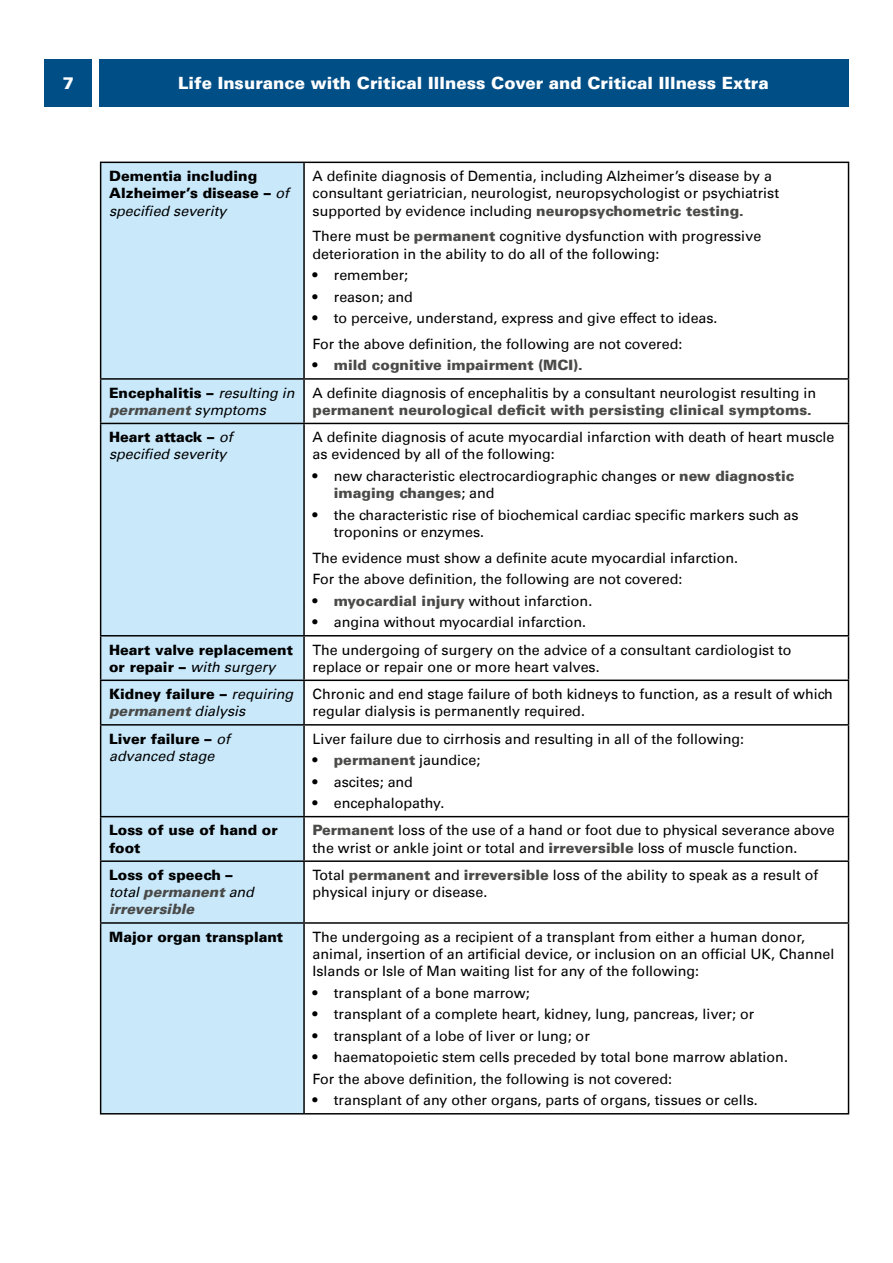
<style>
.page{position:relative;width:893px;height:1263px;background:#fff}
.page>*{position:absolute;margin:0;border:0;box-sizing:border-box;transform-origin:0 0}
.t1{font:900 16.95px "Univers LT";color:#fff}
.Body_text_P{font:14.25px/17.2px "Univers LT";color:#000}
.Body_text_P-2{font:italic 14.25px/17.2px "Univers LT";color:#000}
.Body_text_P-3{font:900 14.25px/17.2px "Univers LT";color:#000}
.Body_text_P-4{font:italic 900 14.25px/17.2px "Univers LT";color:#4a4a49}
.t2{font:900 14.25px "Univers LT";color:#4a4a49}
.s1{font-weight:400;font-style:italic}
.s2{font-weight:900;color:#4a4a49}
.s3{font-weight:400;color:#000}
.s4{font-weight:900;font-style:normal}
.s5{font-style:normal;color:#000}
</style>
<div class="page">
<div style="left:99px;top:60px;width:749px;height:47px;background:#004e86"></div>
<div style="left:45px;top:60px;width:47px;height:47px;background:#004e86"></div>
<div style="left:101px;top:163px;width:202px;height:950px;background:#c9e9fb"></div>
<hr style="left:100px;top:162px;width:204px;height:1px;background:#000">
<hr style="left:100px;top:163px;width:1px;height:215px;background:#000">
<hr style="left:304px;top:162px;width:545px;height:1px;background:#000">
<hr style="left:303px;top:163px;width:2px;height:215px;background:#000">
<hr style="left:848px;top:163px;width:1px;height:215px;background:#000">
<hr style="left:100px;top:378px;width:204px;height:2px;background:#000">
<hr style="left:100px;top:380px;width:1px;height:43px;background:#000">
<hr style="left:304px;top:378px;width:545px;height:2px;background:#000">
<hr style="left:303px;top:380px;width:2px;height:43px;background:#000">
<hr style="left:848px;top:380px;width:1px;height:43px;background:#000">
<hr style="left:100px;top:423px;width:204px;height:1px;background:#000">
<hr style="left:100px;top:424px;width:1px;height:211px;background:#000">
<hr style="left:304px;top:423px;width:545px;height:1px;background:#000">
<hr style="left:303px;top:424px;width:2px;height:211px;background:#000">
<hr style="left:848px;top:424px;width:1px;height:211px;background:#000">
<hr style="left:100px;top:635px;width:204px;height:1px;background:#000">
<hr style="left:100px;top:636px;width:1px;height:43px;background:#000">
<hr style="left:304px;top:635px;width:545px;height:1px;background:#000">
<hr style="left:303px;top:636px;width:2px;height:43px;background:#000">
<hr style="left:848px;top:636px;width:1px;height:43px;background:#000">
<hr style="left:100px;top:679px;width:204px;height:2px;background:#000">
<hr style="left:100px;top:681px;width:1px;height:43px;background:#000">
<hr style="left:304px;top:679px;width:545px;height:2px;background:#000">
<hr style="left:303px;top:681px;width:2px;height:43px;background:#000">
<hr style="left:848px;top:681px;width:1px;height:43px;background:#000">
<hr style="left:100px;top:724px;width:204px;height:2px;background:#000">
<hr style="left:100px;top:726px;width:1px;height:90px;background:#000">
<hr style="left:304px;top:724px;width:545px;height:2px;background:#000">
<hr style="left:303px;top:726px;width:2px;height:90px;background:#000">
<hr style="left:848px;top:726px;width:1px;height:90px;background:#000">
<hr style="left:100px;top:816px;width:204px;height:1px;background:#000">
<hr style="left:100px;top:817px;width:1px;height:43px;background:#000">
<hr style="left:304px;top:816px;width:545px;height:1px;background:#000">
<hr style="left:303px;top:817px;width:2px;height:43px;background:#000">
<hr style="left:848px;top:817px;width:1px;height:43px;background:#000">
<hr style="left:100px;top:860px;width:204px;height:2px;background:#000">
<hr style="left:100px;top:862px;width:1px;height:60px;background:#000">
<hr style="left:304px;top:860px;width:545px;height:2px;background:#000">
<hr style="left:303px;top:862px;width:2px;height:60px;background:#000">
<hr style="left:848px;top:862px;width:1px;height:60px;background:#000">
<hr style="left:100px;top:922px;width:204px;height:2px;background:#000">
<hr style="left:100px;top:924px;width:1px;height:189px;background:#000">
<hr style="left:304px;top:922px;width:545px;height:2px;background:#000">
<hr style="left:303px;top:924px;width:2px;height:189px;background:#000">
<hr style="left:848px;top:924px;width:1px;height:189px;background:#000">
<hr style="left:100px;top:1113px;width:204px;height:1px;background:#000">
<hr style="left:304px;top:1113px;width:545px;height:1px;background:#000">
<p class="t1" style="left:63px;top:73px;width:13px">7</p>
<p class="t1" style="left:178px;top:73px;width:592px">Life Insurance with Critical Illness Cover and Critical Illness Extra</p>
<p class="Body_text_P-3" style="left:109px;top:167px;width:181px">Dementia including<br>Alzheimer’s disease – <span class="s1">of specified severity</span></p>
<p class="Body_text_P" style="left:313px;top:168px;width:468px">A definite diagnosis of Dementia, including Alzheimer’s disease by a consultant geriatrician, neurologist, neuropsychologist or psychiatrist supported by evidence including <span class="s2">neuropsychometric testing.</span></p>
<p class="Body_text_P" style="left:313px;top:228px;width:450px">There must be <span class="s2">permanent</span> cognitive dysfunction with progressive deterioration in the ability to do all of the following:</p>
<p class="Body_text_P" style="left:313px;top:267px;width:97px">• remember;</p>
<p class="Body_text_P" style="left:313px;top:288px;width:102px">• reason; and</p>
<p class="Body_text_P" style="left:313px;top:310px;width:407px">• to perceive, understand, express and give effect to ideas.</p>
<p class="Body_text_P" style="left:313px;top:335px;width:371px">For the above definition, the following are not covered:</p>
<p class="t2" style="left:313px;top:356px;width:272px"><span class="s3">•</span> mild cognitive impairment (MCI).</p>
<p class="Body_text_P-2" style="left:109px;top:384px;width:187px"><span class="s4">Encephalitis –</span> resulting in <span class="s2">permanent</span> symptoms</p>
<p class="Body_text_P" style="left:313px;top:384px;width:505px">A definite diagnosis of encephalitis by a consultant neurologist resulting in <span class="s2">permanent neurological deficit with persisting clinical symptoms.</span></p>
<p class="Body_text_P-2" style="left:109px;top:429px;width:125px"><span class="s4">Heart attack –</span> of specified severity</p>
<p class="Body_text_P" style="left:313px;top:429px;width:523px">A definite diagnosis of acute myocardial infarction with death of heart muscle as evidenced by all of the following:</p>
<p class="Body_text_P" style="left:334px;top:467px;width:462px;text-indent:-21px">• new characteristic electrocardiographic changes or <span class="s2">new diagnostic imaging changes</span>; and</p>
<p class="Body_text_P" style="left:334px;top:506px;width:466px;text-indent:-21px">• the characteristic rise of biochemical cardiac specific markers such as troponins or enzymes.</p>
<p class="Body_text_P" style="left:313px;top:549px;width:427px">The evidence must show a definite acute myocardial infarction.</p>
<p class="Body_text_P" style="left:313px;top:571px;width:371px">For the above definition, the following are not covered:</p>
<p class="Body_text_P" style="left:313px;top:592px;width:281px">• <span class="s2">myocardial injury</span> without infarction.</p>
<p class="Body_text_P" style="left:313px;top:614px;width:275px">• angina without myocardial infarction.</p>
<p class="Body_text_P-3" style="left:109px;top:641px;width:185px">Heart valve replacement or repair – <span class="s1">with surgery</span></p>
<p class="Body_text_P" style="left:313px;top:641px;width:481px">The undergoing of surgery on the advice of a consultant cardiologist to replace or repair one or more heart valves.</p>
<p class="Body_text_P-2" style="left:109px;top:685px;width:186px"><span class="s4">Kidney failure –</span> requiring <span class="s2">permanent</span> dialysis</p>
<p class="Body_text_P" style="left:313px;top:685px;width:522px">Chronic and end stage failure of both kidneys to function, as a result of which regular dialysis is permanently required.</p>
<p class="Body_text_P-2" style="left:109px;top:730px;width:122px"><span class="s4">Liver failure –</span> of advanced stage</p>
<p class="Body_text_P" style="left:313px;top:730px;width:433px">Liver failure due to cirrhosis and resulting in all of the following:</p>
<p class="Body_text_P" style="left:313px;top:751px;width:169px">• <span class="s2">permanent</span> jaundice;</p>
<p class="Body_text_P" style="left:313px;top:773px;width:102px">• ascites; and</p>
<p class="Body_text_P" style="left:313px;top:794px;width:133px">• encephalopathy.</p>
<p class="Body_text_P-3" style="left:109px;top:821px;width:170px">Loss of use of hand or foot</p>
<p class="Body_text_P" style="left:313px;top:822px;width:524px"><span class="s2">Permanent</span> loss of the use of a hand or foot due to physical severance above the wrist or ankle joint or total and <span class="s2">irreversible</span> loss of muscle function.</p>
<p class="Body_text_P-4" style="left:109px;top:866px;width:146px"><span class="s5">Loss of speech – </span><span class="s3">total</span> permanent <span class="s3">and </span>irreversible</p>
<p class="Body_text_P" style="left:313px;top:866px;width:507px">Total <span class="s2">permanent</span> and <span class="s2">irreversible</span> loss of the ability to speak as a result of physical injury or disease.</p>
<p class="Body_text_P-3" style="left:109px;top:928px;width:176px">Major organ transplant</p>
<p class="Body_text_P" style="left:313px;top:928px;width:523px">The undergoing as a recipient of a transplant from either a human donor, animal, insertion of an artificial device, or inclusion on an official UK, Channel<br>Islands or Isle of Man waiting list for any of the following:</p>
<p class="Body_text_P" style="left:313px;top:984px;width:219px">• transplant of a bone marrow;</p>
<p class="Body_text_P" style="left:313px;top:1006px;width:443px">• transplant of a complete heart, kidney, lung, pancreas, liver; or</p>
<p class="Body_text_P" style="left:313px;top:1027px;width:279px">• transplant of a lobe of liver or lung; or</p>
<p class="Body_text_P" style="left:313px;top:1049px;width:477px">• haematopoietic stem cells preceded by total bone marrow ablation.</p>
<p class="Body_text_P" style="left:313px;top:1070px;width:361px">For the above definition, the following is not covered:</p>
<p class="Body_text_P" style="left:313px;top:1092px;width:447px">• transplant of any other organs, parts of organs, tissues or cells.</p>
</div>
